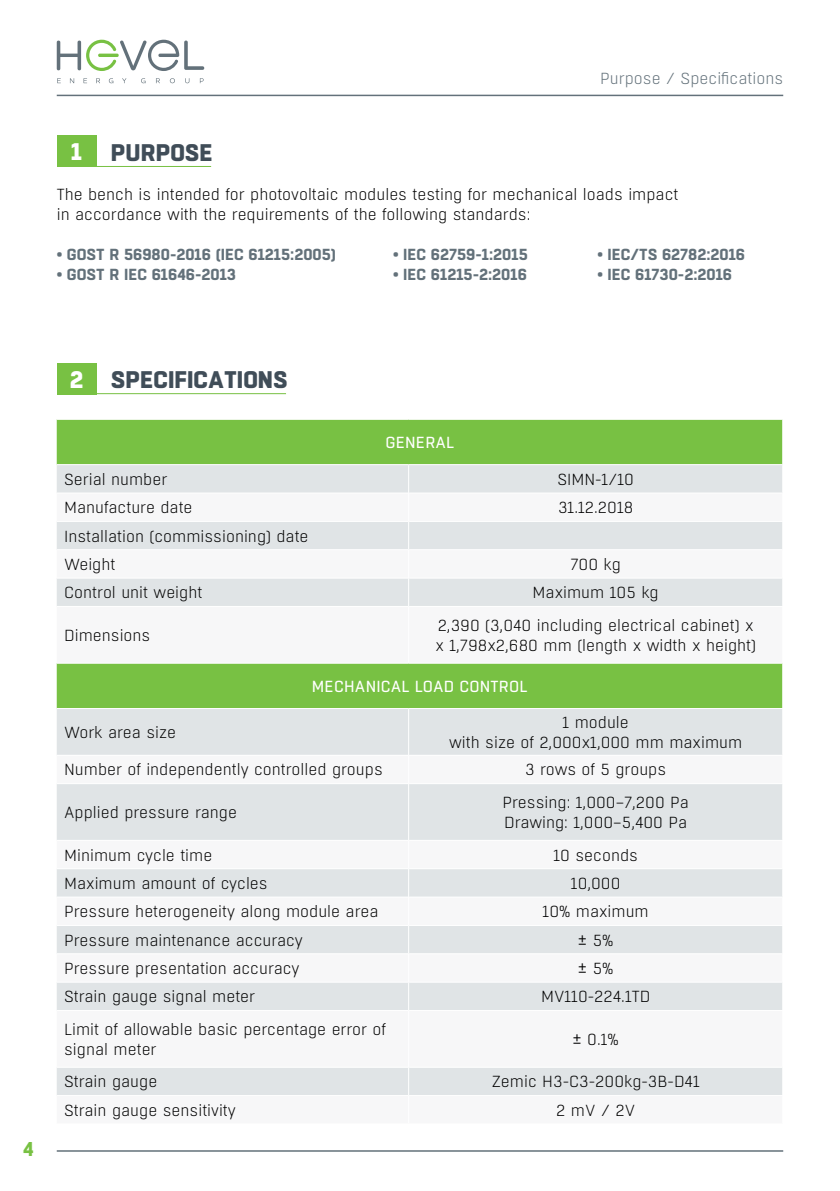
<style>
.page{position:relative;width:840px;height:1191px;background:#fff}
.page>*{position:absolute;margin:0;border:0;box-sizing:border-box;transform-origin:0 0}
.t1{font:800 24px "Boxed";color:#404d58}
.t2{font:800 24px "Boxed";color:#fff}
.t3{font:700 20px "Boxed";color:#78c143}
.t4{font:300 16px/20px "Boxed";color:#000}
.t5{font:700 16px "Boxed";color:#63717a}
.t6{font:16px "Boxed";letter-spacing:.01em;color:#fff}
.t7{font:300 16px "Boxed";color:#63717a}
.s1{font-family:"Foros";font-weight:400}
</style>
<div class="page">
<hr style="left:57px;top:1150px;width:725px;height:1px;background:#63717a">
<hr style="left:57px;top:95px;width:725px;height:1px;background:#63717a">
<svg style="left:57px;top:40px;width:147px;height:43px"></svg>
<div style="left:57px;top:136px;width:39px;height:31px;background:#78c143"></div>
<div style="left:57px;top:363px;width:39px;height:31px;background:#78c143"></div>
<hr style="left:96px;top:166px;width:115px;height:1px;background:#78c143">
<hr style="left:96px;top:393px;width:190px;height:1px;background:#78c143">
<div style="left:57px;top:420px;width:724px;height:44px;background:#78c143"></div>
<div style="left:57px;top:465px;width:724px;height:27px;background:#e0e4e6"></div>
<svg style="left:57px;top:522px;width:724px;height:573px;fill:#e0e4e6"></svg>
<hr style="left:57px;top:662px;width:351px;height:1px;background:#fff">
<hr style="left:57px;top:708px;width:351px;height:1px;background:#fff">
<hr style="left:57px;top:755px;width:351px;height:1px;background:#fff">
<hr style="left:57px;top:783px;width:351px;height:1px;background:#fff">
<hr style="left:57px;top:840px;width:351px;height:1px;background:#fff">
<hr style="left:57px;top:868px;width:351px;height:1px;background:#fff">
<hr style="left:57px;top:896px;width:351px;height:1px;background:#fff">
<hr style="left:57px;top:925px;width:351px;height:1px;background:#fff">
<hr style="left:57px;top:953px;width:351px;height:1px;background:#fff">
<hr style="left:57px;top:981px;width:351px;height:1px;background:#fff">
<hr style="left:57px;top:1010px;width:351px;height:1px;background:#fff">
<hr style="left:57px;top:1066px;width:351px;height:1px;background:#fff">
<hr style="left:409px;top:549px;width:373px;height:1px;background:#fff">
<hr style="left:409px;top:577px;width:373px;height:1px;background:#fff">
<svg style="left:781px;top:465px;width:1px;height:141px"></svg>
<hr style="left:409px;top:606px;width:373px;height:1px;background:#fff">
<hr style="left:408px;top:662px;width:374px;height:1px;background:#fff">
<hr style="left:408px;top:708px;width:374px;height:1px;background:#fff">
<hr style="left:409px;top:755px;width:373px;height:1px;background:#fff">
<hr style="left:409px;top:783px;width:373px;height:1px;background:#fff">
<hr style="left:409px;top:840px;width:373px;height:1px;background:#fff">
<hr style="left:409px;top:868px;width:373px;height:1px;background:#fff">
<hr style="left:409px;top:896px;width:373px;height:1px;background:#fff">
<hr style="left:409px;top:925px;width:373px;height:1px;background:#fff">
<hr style="left:409px;top:953px;width:373px;height:1px;background:#fff">
<hr style="left:409px;top:981px;width:373px;height:1px;background:#fff">
<svg style="left:781px;top:869px;width:1px;height:141px"></svg>
<hr style="left:409px;top:1010px;width:373px;height:1px;background:#fff">
<hr style="left:409px;top:1066px;width:373px;height:1px;background:#fff">
<svg style="left:781px;top:1068px;width:1px;height:27px"></svg>
<svg style="left:408px;top:465px;width:1px;height:141px"></svg>
<hr style="left:408px;top:606px;width:1px;height:56px;background:#fff">
<hr style="left:408px;top:709px;width:1px;height:46px;background:#fff">
<svg style="left:408px;top:755px;width:1px;height:28px"></svg>
<hr style="left:408px;top:783px;width:1px;height:57px;background:#fff">
<svg style="left:408px;top:840px;width:1px;height:170px"></svg>
<hr style="left:408px;top:1010px;width:1px;height:57px;background:#fff">
<svg style="left:408px;top:1067px;width:1px;height:28px"></svg>
<hr style="left:57px;top:549px;width:351px;height:1px;background:#fff">
<hr style="left:57px;top:577px;width:351px;height:1px;background:#fff">
<hr style="left:57px;top:606px;width:351px;height:1px;background:#fff">
<h1 class="t2" style="left:71px;top:135px;width:12px">1</h1>
<h1 class="t1" style="left:111px;top:136px;width:74px">PURPOSE</h1>
<p class="t7" style="left:600px;top:69px;width:184px">Purpose / Specifications</p>
<p class="t4" style="left:57px;top:184px;width:623px">The bench is intended for photovoltaic modules testing for mechanical loads impact in accordance with the requirements of the following standards:</p>
<p class="t5" style="left:57px;top:243px;width:280px">• GOST R 56980-2016 (IEC 61215:2005)</p>
<p class="t5" style="left:393px;top:243px;width:136px">• IEC 62759-1:2015</p>
<p class="t5" style="left:597px;top:243px;width:149px">• IEC/TS 62782:2016</p>
<p class="t5" style="left:57px;top:263px;width:181px">• GOST R IEC 61646-2013</p>
<p class="t5" style="left:393px;top:263px;width:135px">• IEC 61215-2:2016</p>
<p class="t5" style="left:597px;top:263px;width:136px">• IEC 61730-2:2016</p>
<p class="t3" style="left:23px;top:1135px;width:12px">4</p>
<h1 class="t2" style="left:70px;top:362px;width:15px">2</h1>
<h1 class="t1" style="left:111px;top:362px;width:176px">SPECIFICATIONS</h1>
<p class="t6" style="left:385px;top:432px;width:70px">GENERAL</p>
<p class="t4" style="left:64px;top:469px;width:105px">Serial number</p>
<p class="t4" style="left:557px;top:469px;width:78px">SIMN-1/10</p>
<p class="t4" style="left:64px;top:498px;width:130px">Manufacture date</p>
<p class="t4" style="left:557px;top:498px;width:77px">31.12.2018</p>
<p class="t4" style="left:64px;top:522px;width:246px;line-height:28.4px">Installation (commissioning) date<br>Weight</p>
<p class="t4" style="left:570px;top:554px;width:52px">700 kg</p>
<p class="t4" style="left:64px;top:583px;width:140px">Control unit weight</p>
<p class="t4" style="left:532px;top:583px;width:127px">Maximum 105 kg</p>
<p class="t4" style="left:64px;top:625px;width:88px">Dimensions</p>
<p class="t4" style="left:435px;top:615px;width:322px">2,390 (3,040 including electrical cabinet) х х 1,798х2,680 mm (length х width х height)</p>
<p class="t6" style="left:312px;top:676px;width:217px">MECHANICAL LOAD CONTROL</p>
<p class="t4" style="left:64px;top:722px;width:113px">Work area size</p>
<p class="t4" style="left:449px;top:712px;width:294px;text-align:center">1 module<br>with size of 2,000x1,000 mm maximum</p>
<p class="t4" style="left:64px;top:760px;width:320px">Number of independently controlled groups</p>
<p class="t4" style="left:525px;top:760px;width:142px">3 rows of 5 groups</p>
<p class="t4" style="left:64px;top:802px;width:174px">Applied pressure range</p>
<p class="t4" style="left:502px;top:792px;width:188px">Pressing: 1,000–7,200 Pa<br>Drawing: 1,000–5,400 Pa</p>
<p class="t4" style="left:64px;top:845px;width:150px">Minimum cycle time</p>
<p class="t4" style="left:553px;top:845px;width:86px">10 seconds</p>
<p class="t4" style="left:64px;top:873px;width:205px">Maximum amount of cycles</p>
<p class="t4" style="left:570px;top:873px;width:51px">10,000</p>
<p class="t4" style="left:64px;top:902px;width:316px">Pressure heterogeneity along module area</p>
<p class="t4" style="left:542px;top:902px;width:108px">10% maximum</p>
<p class="t4" style="left:64px;top:930px;width:240px">Pressure maintenance accuracy</p>
<p class="t4" style="left:577px;top:930px;width:37px"><span class="s1">±</span> 5%</p>
<p class="t4" style="left:64px;top:958px;width:236px">Pressure presentation accuracy</p>
<p class="t4" style="left:577px;top:958px;width:37px"><span class="s1">±</span> 5%</p>
<p class="t4" style="left:64px;top:987px;width:192px">Strain gauge signal meter</p>
<p class="t4" style="left:541px;top:987px;width:111px">MV110-224.1TD</p>
<p class="t4" style="left:64px;top:1019px;width:323px">Limit of allowable basic percentage error of signal meter</p>
<p class="t4" style="left:572px;top:1029px;width:48px"><span class="s1">±</span> 0.1%</p>
<p class="t4" style="left:64px;top:1072px;width:95px">Strain gauge</p>
<p class="t4" style="left:491px;top:1072px;width:209px">Zemic H3-C3-200kg-3B-D41</p>
<p class="t4" style="left:64px;top:1100px;width:173px">Strain gauge sensitivity</p>
<p class="t4" style="left:556px;top:1100px;width:81px">2 mV / 2V</p>
</div>
